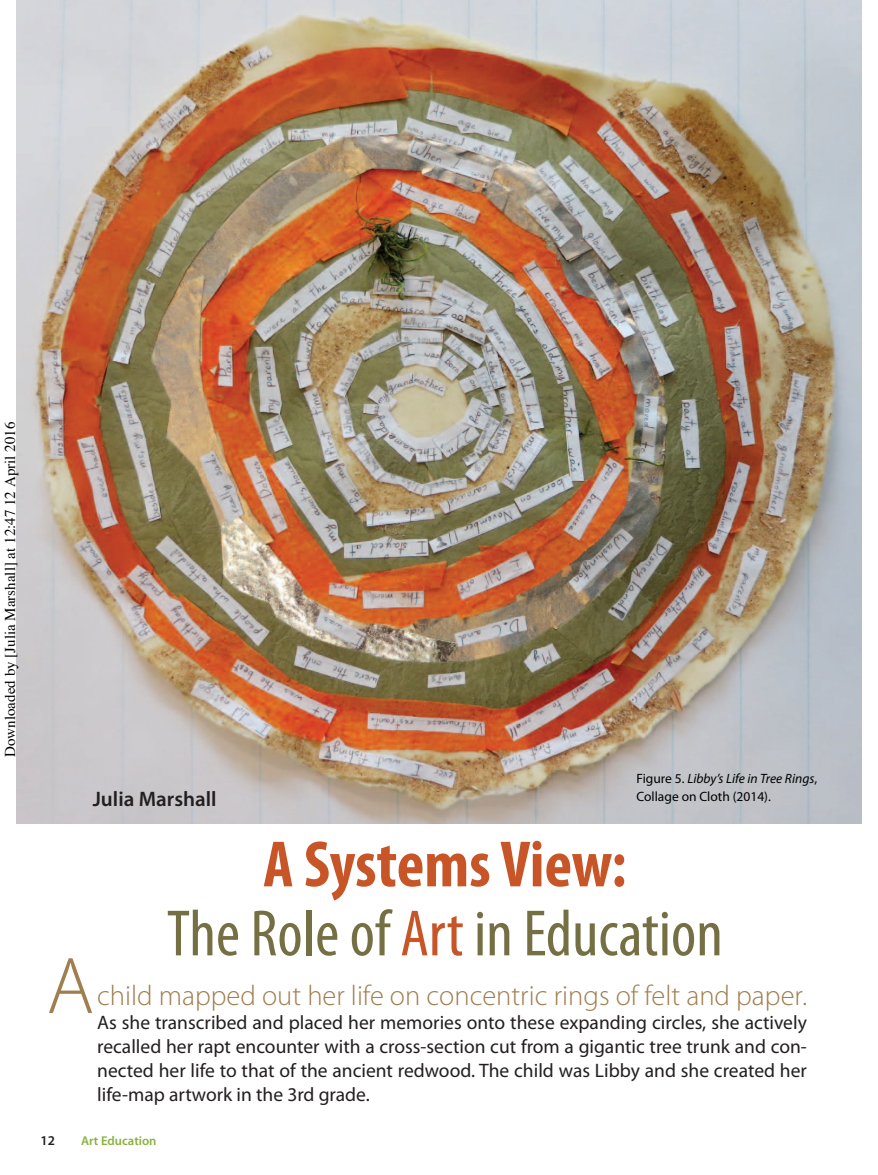
<style>
.page{position:relative;width:878px;height:1175px;background:#fff}
.page>*{position:absolute;margin:0;border:0;box-sizing:border-box;transform-origin:0 0}
.t1{font:300 81px "Myriad Pro";color:#a07e4f}
.t2{font:condensed 66px/69px "Myriad Pro";color:#757044;text-align:center}
.t3{font:300 28.5px "Myriad Pro";color:#a07e4f}
.t4{font:600 21px "Myriad Pro";color:#231f20}
.t5{font:19.5px/24px "Myriad Pro";color:#231f20;text-align:justify}
.t6{font:15px "Times";color:#000}
.t7{font:13.5px/18px "Myriad Pro";color:#000}
.t8{font:600 13.5px "Myriad Pro";color:#231f20}
.t9{font:600 12.75px "Myriad Pro";color:#89b241}
.s1{font-style:italic}
.s2{font-weight:700;color:#c75527}
.s3{color:#c75527}
.s4{font-weight:400;font-size:19.5px}
</style>
<div class="page">
<img style="left:17px;top:0;width:844px;height:824px">
<p class="t6" style="left:4px;top:757px;width:336px;rotate:-90deg">Downloaded by [Julia Marshall] at 12:47 12 April 2016</p>
<p class="t4" style="left:93px;top:786px;width:125px">Julia Marshall</p>
<p class="t7" style="left:636px;top:769px;width:182px">Figure 5. <span class="s1">Libby’s Life in Tree Rings</span>,<br>Collage on Cloth (2014).</p>
<h2 class="t2" style="left:167px;top:829px;width:557px"><span class="s2">A Systems View:<br></span>The Role of <span class="s3">Art</span> in Education</h2>
<h1 class="t1" style="left:46px;top:941px;width:49px">A</h1>
<h3 class="t3" style="left:97px;top:980px;width:711px">child mapped out her life on concentric rings of felt and paper<span class="s4">.</span></h3>
<p class="t5" style="left:97px;top:1010px;width:711px">As she transcribed and placed her memories onto these expanding circles, she actively recalled her rapt encounter with a cross-section cut from a gigantic tree trunk and con&shy;nected her life to that of the ancient redwood. The child was Libby and she created her life-map artwork in the 3rd grade.</p>
<p class="t8" style="left:40px;top:1131px;width:16px">12</p>
<p class="t9" style="left:81px;top:1132px;width:77px">Art Education</p>
</div>
